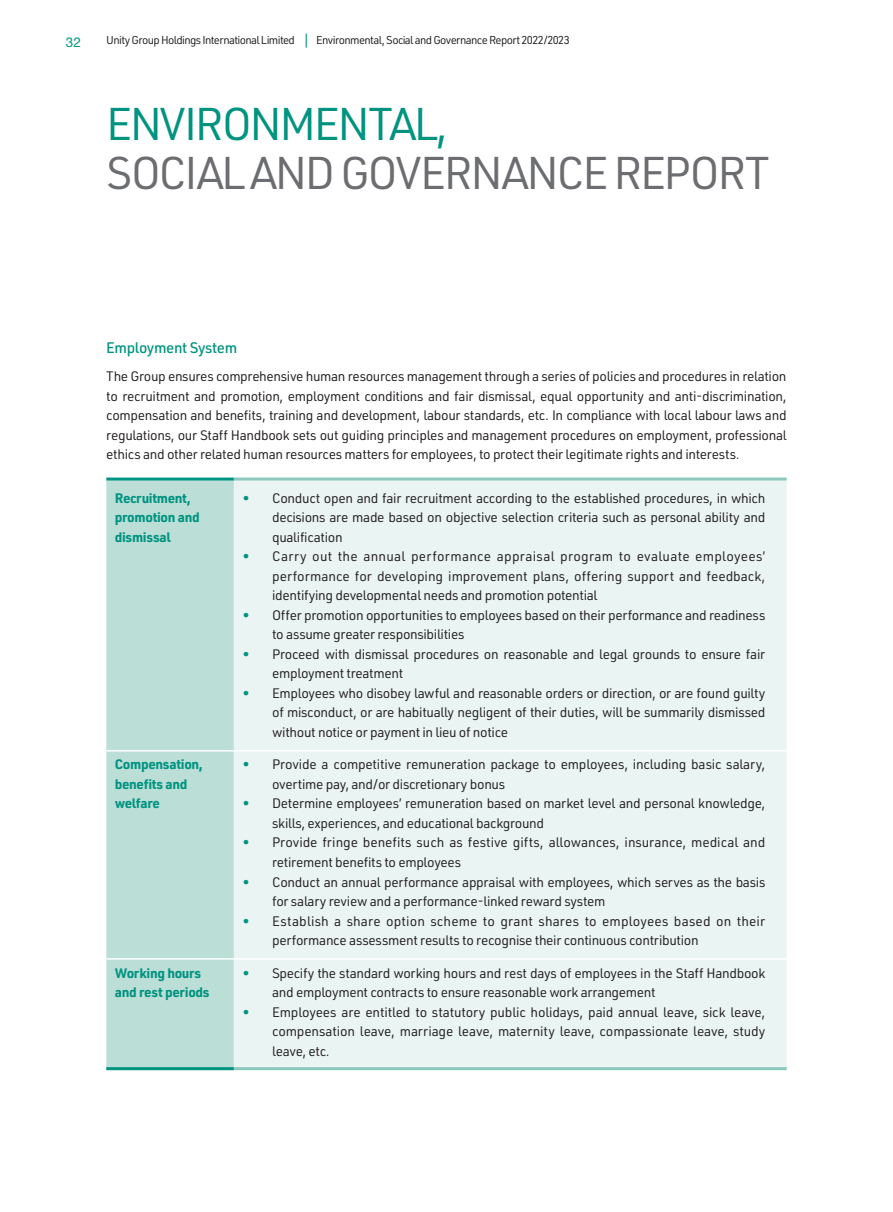
<style>
.page{position:relative;width:893px;height:1212px;background:#fff}
.page>*{position:absolute;margin:0;border:0;box-sizing:border-box;transform-origin:0 0}
.t1{font:45px "URWDIN";letter-spacing:-.055em;color:#6c6d70}
.t2{font:45px "URWDIN";letter-spacing:-.055em;color:#009380}
.Heading_2{font:500 15px "URWDIN";letter-spacing:-.025em;color:#009380}
.Body_Text{font:13.5px/19.5px "URWDIN";letter-spacing:-.025em;color:#231f20}
.Body_Text-2{font:13.5px/19.5px "URWDIN";color:#231f20}
.Body_Text-3{font:13.5px/19.5px "URWDIN";letter-spacing:-.005em;color:#231f20}
.Body_Text-4{font:700 13.5px/19.5px "URWDIN";letter-spacing:-.025em;color:#009380}
.t3{font:13.5px "Helvetica Neue LT Std";color:#009380}
.t4{font:11.25px "URWDIN";letter-spacing:-.055em;color:#231f20}
.s1{font-size:15.75px;color:#009380}
.s2{color:#009380}
</style>
<div class="page">
<div style="left:106px;top:480px;width:128px;height:587px;background:#bbded7"></div>
<div style="left:234px;top:485px;width:553px;height:580px;background:#eaf4f2"></div>
<hr style="left:106px;top:477px;width:128px;height:3px;background:#009380">
<hr style="left:234px;top:477px;width:553px;height:3px;background:#8bc9bd">
<hr style="left:106px;top:750px;width:128px;height:1px;background:#fff">
<hr style="left:234px;top:750px;width:553px;height:1px;background:#fff">
<hr style="left:106px;top:958px;width:128px;height:1px;background:#fff">
<hr style="left:234px;top:958px;width:553px;height:1px;background:#fff">
<hr style="left:106px;top:1067px;width:128px;height:3px;background:#009380">
<hr style="left:234px;top:1067px;width:553px;height:3px;background:#8bc9bd">
<p class="t3" style="left:66px;top:34px;width:17px">32</p>
<p class="t4" style="left:106px;top:33px;width:465px">Unity Group Holdings International Limited <span class="s1">|</span> Environmental, Social and Governance Report 2022/2023</p>
<h1 class="t2" style="left:106px;top:94px;width:343px">ENVIRONMENTAL,</h1>
<h1 class="t1" style="left:106px;top:143px;width:665px">SOCIAL AND GOVERNANCE REPORT</h1>
<p class="Heading_2" style="left:106px;top:338px;width:133px">Employment System</p>
<p class="Body_Text" style="left:106px;top:366px;width:682px;text-align:justify">The Group ensures comprehensive human resources management through a series of policies and procedures in relation to recruitment and promotion, employment conditions and fair dismissal, equal opportunity and anti-discrimination, compensation and benefits, training and development, labour standards, etc. In compliance with local labour laws and regulations, our Staff Handbook sets out guiding principles and management procedures on employment, professional ethics and other related human resources matters for employees, to protect their legitimate rights and interests.</p>
<p class="Body_Text-4" style="left:115px;top:488px;width:78px">Recruitment,</p>
<p class="Body_Text-4" style="left:115px;top:507px;width:87px">promotion and</p>
<p class="Body_Text-4" style="left:115px;top:527px;width:57px">dismissal</p>
<p class="Body_Text" style="left:272px;top:488px;width:495px;text-align:justify;text-indent:-30px"><span class="s2">•</span> Conduct open and fair recruitment according to the established procedures, in which decisions are made based on objective selection criteria such as personal ability and qualification</p>
<p class="Body_Text" style="left:272px;top:546px;width:495px;text-align:justify;text-indent:-30px"><span class="s2">•</span> Carry out the annual performance appraisal program to evaluate employees’ performance for developing improvement plans, offering support and feedback, identifying developmental needs and promotion potential</p>
<p class="Body_Text" style="left:272px;top:605px;width:495px;text-indent:-30px"><span class="s2">•</span> Offer promotion opportunities to employees based on their performance and readiness to assume greater responsibilities</p>
<p class="Body_Text" style="left:272px;top:644px;width:495px;text-indent:-30px"><span class="s2">•</span> Proceed with dismissal procedures on reasonable and legal grounds to ensure fair employment treatment</p>
<p class="Body_Text" style="left:272px;top:683px;width:495px;text-align:justify;text-indent:-30px"><span class="s2">•</span> Employees who disobey lawful and reasonable orders or direction, or are found guilty of misconduct, or are habitually negligent of their duties, will be summarily dismissed without notice or payment in lieu of notice</p>
<p class="Body_Text-4" style="left:115px;top:754px;width:90px">Compensation, benefits and welfare</p>
<p class="Body_Text" style="left:272px;top:754px;width:495px;text-indent:-30px"><span class="s2">•</span> Provide a competitive remuneration package to employees, including basic salary, overtime pay, and/or discretionary bonus</p>
<p class="Body_Text" style="left:272px;top:793px;width:495px;text-indent:-30px"><span class="s2">•</span> Determine employees’ remuneration based on market level and personal knowledge, skills, experiences, and educational background</p>
<p class="Body_Text-3" style="left:272px;top:832px;width:495px;text-indent:-30px"><span class="s2">•</span> Provide fringe benefits such as festive gifts, allowances, insurance, medical and retirement benefits to employees</p>
<p class="Body_Text" style="left:272px;top:871px;width:495px;text-indent:-30px"><span class="s2">•</span> Conduct an annual performance appraisal with employees, which serves as the basis for salary review and a performance-linked reward system</p>
<p class="Body_Text-2" style="left:272px;top:910px;width:495px;text-indent:-30px"><span class="s2">•</span> Establish a share option scheme to grant shares to employees based on their performance assessment results to recognise their continuous contribution</p>
<p class="Body_Text-4" style="left:115px;top:962px;width:96px">Working hours and rest periods</p>
<p class="Body_Text" style="left:272px;top:962px;width:495px;text-indent:-30px"><span class="s2">•</span> Specify the standard working hours and rest days of employees in the Staff Handbook and employment contracts to ensure reasonable work arrangement</p>
<p class="Body_Text" style="left:272px;top:1001px;width:495px;text-align:justify;text-indent:-30px"><span class="s2">•</span> Employees are entitled to statutory public holidays, paid annual leave, sick leave, compensation leave, marriage leave, maternity leave, compassionate leave, study leave, etc.</p>
</div>
